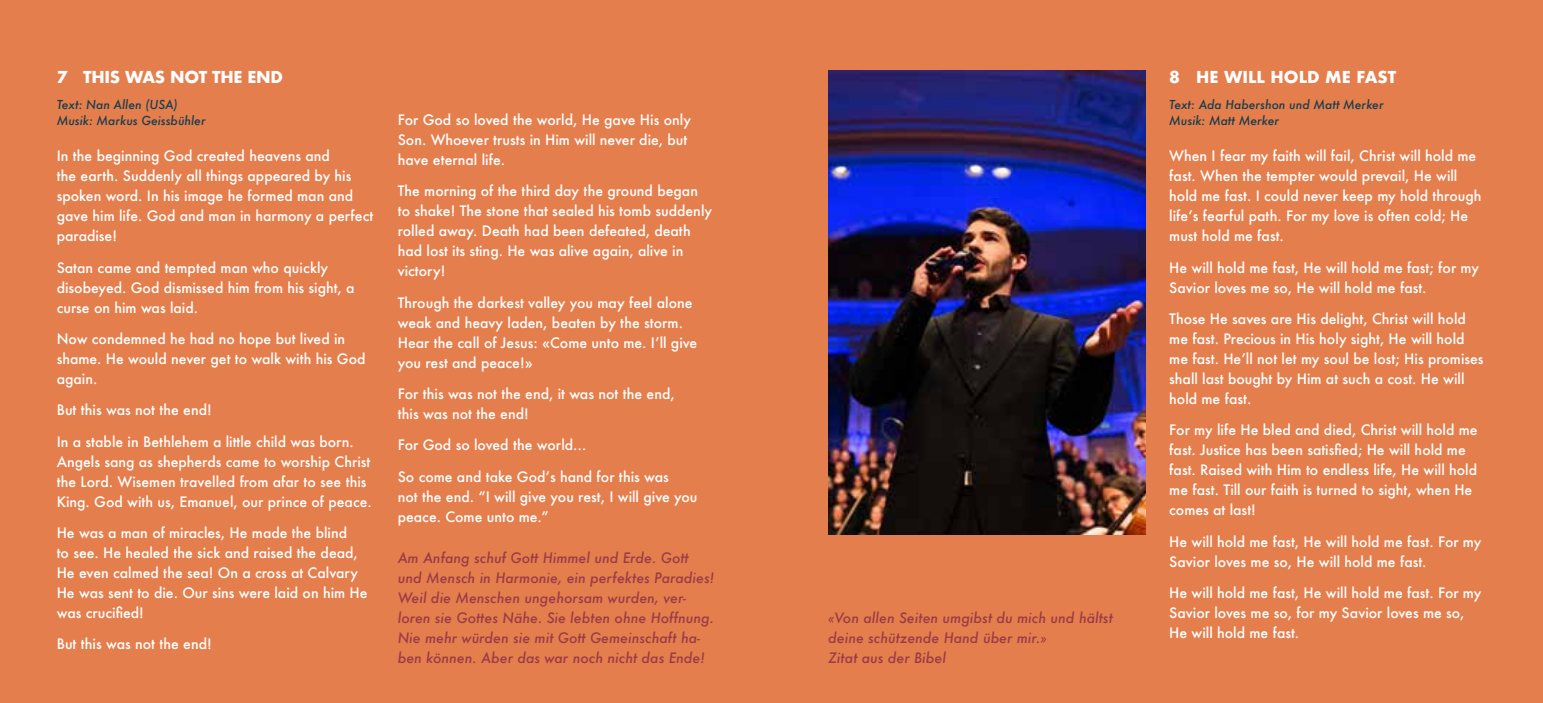
<style>
.page{position:relative;width:1543px;height:703px;background:#fff}
.page>*{position:absolute;margin:0;border:0;box-sizing:border-box;transform-origin:0 0}
.t1{font:700 16px "Futura";letter-spacing:-.015em;color:#fff}
.t2{font:500 14px/20px "Futura";color:#fff}
.t3{font:italic 500 14px/20px "Futura";color:#9a3a47}
.t4{font:italic 500 12px/16px "Futura";color:#163d4d}
</style>
<div class="page">
<div style="left:0;top:0;width:1542px;height:703px;background:#e47e4d"></div>
<img style="left:828px;top:70px;width:317px;height:464px">
<p class="t1" style="left:57px;top:66px;width:228px">7 THIS WAS NOT THE END</p>
<p class="t4" style="left:57px;top:97px;width:150px">Text: Nan Allen (USA)<br>Musik: Markus Geissbühler</p>
<p class="t2" style="left:57px;top:146px;width:318px">In the beginning God created heavens and<br>the earth. Suddenly all things appeared by his spoken word. In his image he formed man and gave him life. God and man in harmony a perfect paradise!</p>
<p class="t2" style="left:57px;top:257px;width:299px">Satan came and tempted man who quickly disobeyed. God dismissed him from his sight, a curse on him was laid.</p>
<p class="t2" style="left:57px;top:329px;width:310px">Now condemned he had no hope but lived in shame. He would never get to walk with his God again.</p>
<p class="t2" style="left:57px;top:400px;width:156px">But this was not the end!</p>
<p class="t2" style="left:57px;top:431px;width:316px">In a stable in Bethlehem a little child was born.<br>Angels sang as shepherds came to worship Christ the Lord. Wisemen travelled from afar to see this King. God with us, Emanuel, our prince of peace.</p>
<p class="t2" style="left:57px;top:523px;width:312px">He was a man of miracles, He made the blind<br>to see. He healed the sick and raised the dead, He even calmed the sea! On a cross at Calvary He was sent to die. Our sins were laid on him He was crucified!</p>
<p class="t2" style="left:57px;top:634px;width:156px">But this was not the end!</p>
<p class="t2" style="left:398px;top:110px;width:295px">For God so loved the world, He gave His only<br>Son. Whoever trusts in Him will never die, but have eternal life.</p>
<p class="t2" style="left:398px;top:181px;width:316px">The morning of the third day the ground began to shake! The stone that sealed his tomb suddenly rolled away. Death had been defeated, death had lost its sting. He was alive again, alive in victory!</p>
<p class="t2" style="left:398px;top:292px;width:301px">Through the darkest valley you may feel alone weak and heavy laden, beaten by the storm.<br>Hear the call of Jesus: «Come unto me. I’ll give you rest and peace!»</p>
<p class="t2" style="left:398px;top:384px;width:278px">For this was not the end, it was not the end, this was not the end!</p>
<p class="t2" style="left:398px;top:435px;width:190px">For God so loved the world…</p>
<p class="t2" style="left:398px;top:466px;width:301px">So come and take God’s hand for this was<br>not the end. “I will give you rest, I will give you peace. Come unto me.”</p>
<p class="t3" style="left:398px;top:548px;width:318px">Am Anfang schuf Gott Himmel und Erde. Gott und Mensch in Harmonie, ein perfektes Paradies!<br>Weil die Menschen ungehorsam wurden, ver&shy;loren sie Gottes Nähe. Sie lebten ohne Hoffnung.<br>Nie mehr würden sie mit Gott Gemeinschaft ha&shy;ben können. Aber das war noch nicht das Ende!</p>
<p class="t3" style="left:828px;top:608px;width:286px">«Von allen Seiten umgibst du mich und hältst deine schützende Hand über mir.»<br>Zitat aus der Bibel</p>
<p class="t1" style="left:1169px;top:66px;width:229px">8 HE WILL HOLD ME FAST</p>
<p class="t4" style="left:1169px;top:97px;width:216px">Text: Ada Habershon und Matt Merker<br>Musik: Matt Merker</p>
<p class="t2" style="left:1169px;top:146px;width:314px">When I fear my faith will fail, Christ will hold me fast. When the tempter would prevail, He will hold me fast. I could never keep my hold through life’s fearful path. For my love is often cold; He must hold me fast.</p>
<p class="t2" style="left:1169px;top:257px;width:311px">He will hold me fast, He will hold me fast; for my<br>Savior loves me so, He will hold me fast.</p>
<p class="t2" style="left:1169px;top:309px;width:316px">Those He saves are His delight, Christ will hold me fast. Precious in His holy sight, He will hold me fast. He’ll not let my soul be lost; His promises shall last bought by Him at such a cost. He will hold me fast.</p>
<p class="t2" style="left:1169px;top:420px;width:310px">For my life He bled and died, Christ will hold me fast. Justice has been satisfied; He will hold me fast. Raised with Him to endless life, He will hold me fast. Till our faith is turned to sight, when He comes at last!</p>
<p class="t2" style="left:1169px;top:531px;width:313px">He will hold me fast, He will hold me fast. For my<br>Savior loves me so, He will hold me fast.</p>
<p class="t2" style="left:1169px;top:583px;width:313px">He will hold me fast, He will hold me fast. For my<br>Savior loves me so, for my Savior loves me so,<br>He will hold me fast.</p>
</div>
